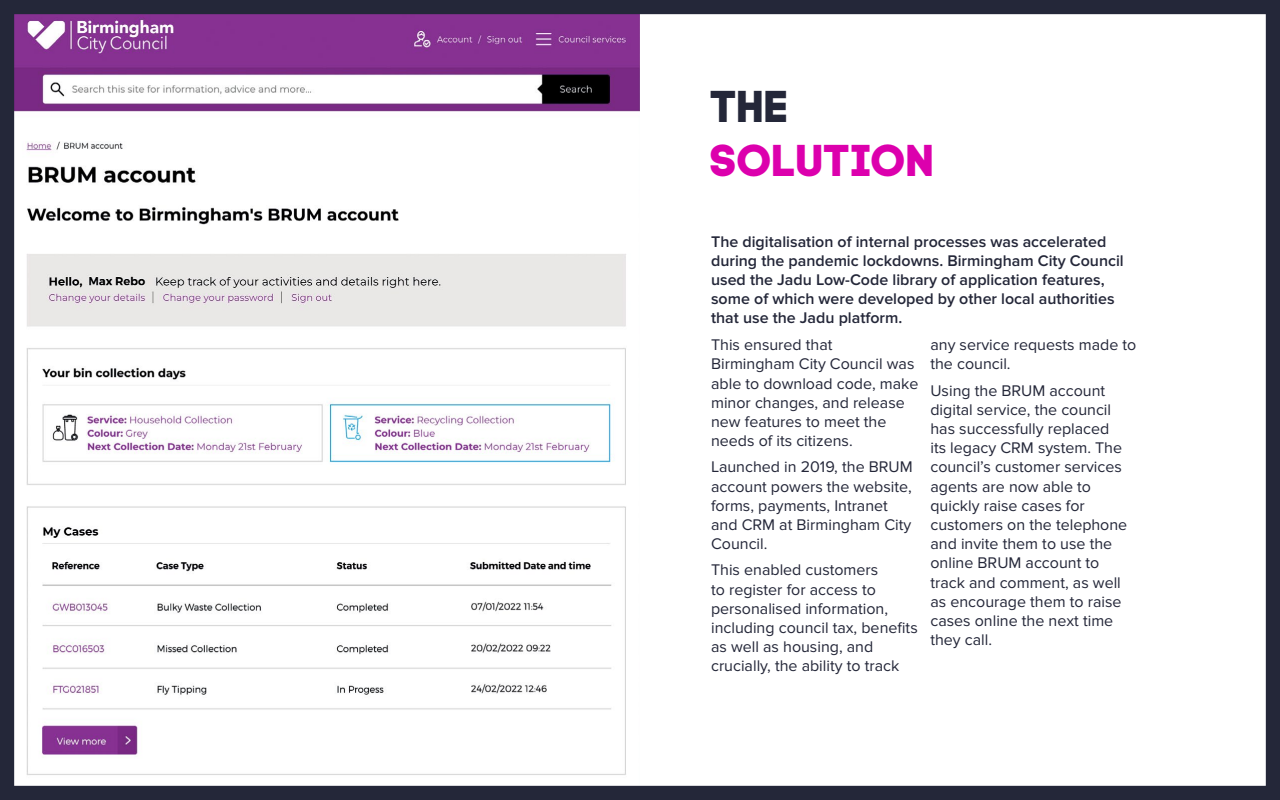
<style>
.page{position:relative;width:1280px;height:800px;background:#fff}
.page>*{position:absolute;margin:0;border:0;box-sizing:border-box;transform-origin:0 0}
.t1{font:44.5px "Code Pro Bold";letter-spacing:.01em;color:#dc00ad}
.t2{font:44.5px "Code Pro Bold";color:#242739}
.Paragraph{font:16px/19.2px "Proxima Nova";color:#242739}
.Paragraph-2{font:600 16px/19.2px "Proxima Nova";color:#242739}
</style>
<div class="page">
<img style="left:15px;top:15px;width:624px;height:760px">
<div style="left:0;top:0;width:1280px;height:800px;border:14px solid #242739"></div>
<h1 class="t2" style="left:711px;top:80px;width:80px">THE</h1>
<h1 class="t1" style="left:711px;top:133px;width:225px">SOLUTION</h1>
<p class="Paragraph-2" style="left:711px;top:232px;width:414px">The digitalisation of internal processes was accelerated during the pandemic lockdowns. Birmingham City Council used the Jadu Low-Code library of application features, some of which were developed by other local authorities that use the Jadu platform.</p>
<p class="Paragraph" style="left:711px;top:336px;width:209px">This ensured that<br>Birmingham City Council was able to download code, make minor changes, and release new features to meet the needs of its citizens.</p>
<p class="Paragraph" style="left:711px;top:458px;width:203px">Launched in 2019, the BRUM account powers the website, forms, payments, Intranet and CRM at Birmingham City<br>Council.</p>
<p class="Paragraph" style="left:711px;top:561px;width:208px">This enabled customers<br>to register for access to personalised information, including council tax, benefits as well as housing, and crucially, the ability to track</p>
<p class="Paragraph" style="left:930px;top:336px;width:207px">any service requests made to the council.</p>
<p class="Paragraph" style="left:930px;top:381px;width:198px">Using the BRUM account digital service, the council has successfully replaced its legacy CRM system. The council’s customer services agents are now able to quickly raise cases for customers on the telephone and invite them to use the online BRUM account to track and comment, as well as encourage them to raise cases online the next time they call.</p>
</div>
